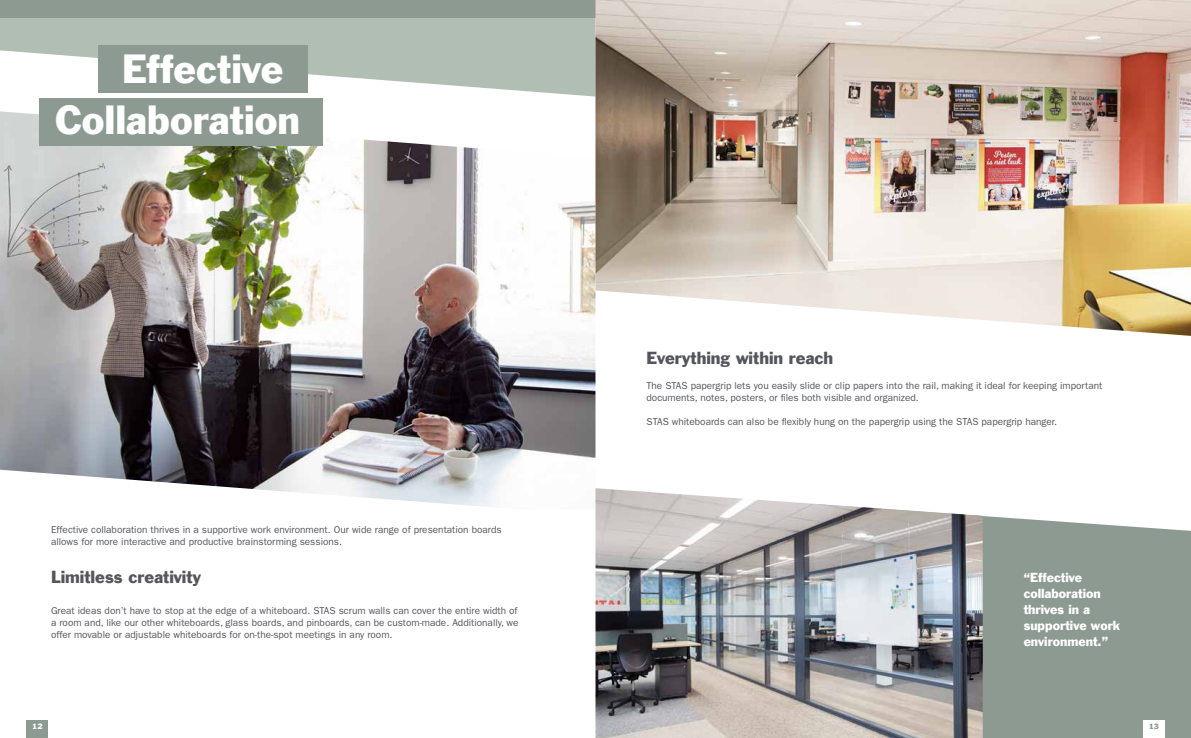
<style>
.page{position:relative;width:1191px;height:738px;background:#fff}
.page>*{position:absolute;margin:0;border:0;box-sizing:border-box;transform-origin:0 0}
.t1{font:37.2px/51px "Franklin Gothic";color:#fff}
.t2{font:16px "Franklin Gothic";color:#54565b}
.t3{font:12px/16px "Franklin Gothic";color:#fff}
.t4{font:10px/12px "ITC Franklin Gothic Std";color:#54565b}
.t5{font:7.2px "Franklin Gothic";color:#fff}
.t6{font:7.2px "Franklin Gothic";color:#8c9a91}
</style>
<div class="page">
<div style="left:27px;top:720px;width:21px;height:17px;background:#8c9a91"></div>
<img style="left:0;top:111px;width:595px;height:396px">
<svg style="left:0;top:17px;width:595px;height:79px;fill:#b1beb3"></svg>
<div style="left:0;top:0;width:595px;height:17px;background:#8c9a91"></div>
<svg style="left:982px;top:515px;width:209px;height:222px;fill:#8c9a91"></svg>
<img style="left:595px;top:0;width:596px;height:335px">
<img style="left:595px;top:488px;width:387px;height:249px">
<div style="left:1143px;top:720px;width:21px;height:17px;background:#fff"></div>
<div style="left:40px;top:98px;width:283px;height:48px;background:#8c9a91"></div>
<div style="left:98px;top:46px;width:209px;height:47px;background:#8c9a91"></div>
<h1 class="t1" style="left:55px;top:45px;width:246px;text-indent:67px">Effective<br>Collaboration</h1>
<p class="t4" style="left:51px;top:523px;width:452px">Effective collaboration thrives in a supportive work environment. Our wide range of presentation boards allows for more interactive and productive brainstorming sessions.</p>
<h2 class="t2" style="left:51px;top:566px;width:152px">Limitless creativity</h2>
<p class="t4" style="left:51px;top:604px;width:469px;text-align:justify">Great ideas don’t have to stop at the edge of a whiteboard. STAS scrum walls can cover the entire width of a room and, like our other whiteboards, glass boards, and pinboards, can be custom-made. Additionally, we offer movable or adjustable whiteboards for on-the-spot meetings in any room.</p>
<h2 class="t2" style="left:646px;top:347px;width:188px">Everything within reach</h2>
<p class="t4" style="left:646px;top:379px;width:457px">The STAS papergrip lets you easily slide or clip papers into the rail, making it ideal for keeping important documents, notes, posters, or files both visible and organized.</p>
<p class="t4" style="left:646px;top:415px;width:412px">STAS whiteboards can also be flexibly hung on the papergrip using the STAS papergrip hanger.</p>
<p class="t3" style="left:1023px;top:569px;width:98px">“Effective collaboration thrives in a supportive work environment.”</p>
<p class="t5" style="left:32px;top:720px;width:12px">12</p>
<p class="t6" style="left:1148px;top:721px;width:12px">13</p>
</div>
